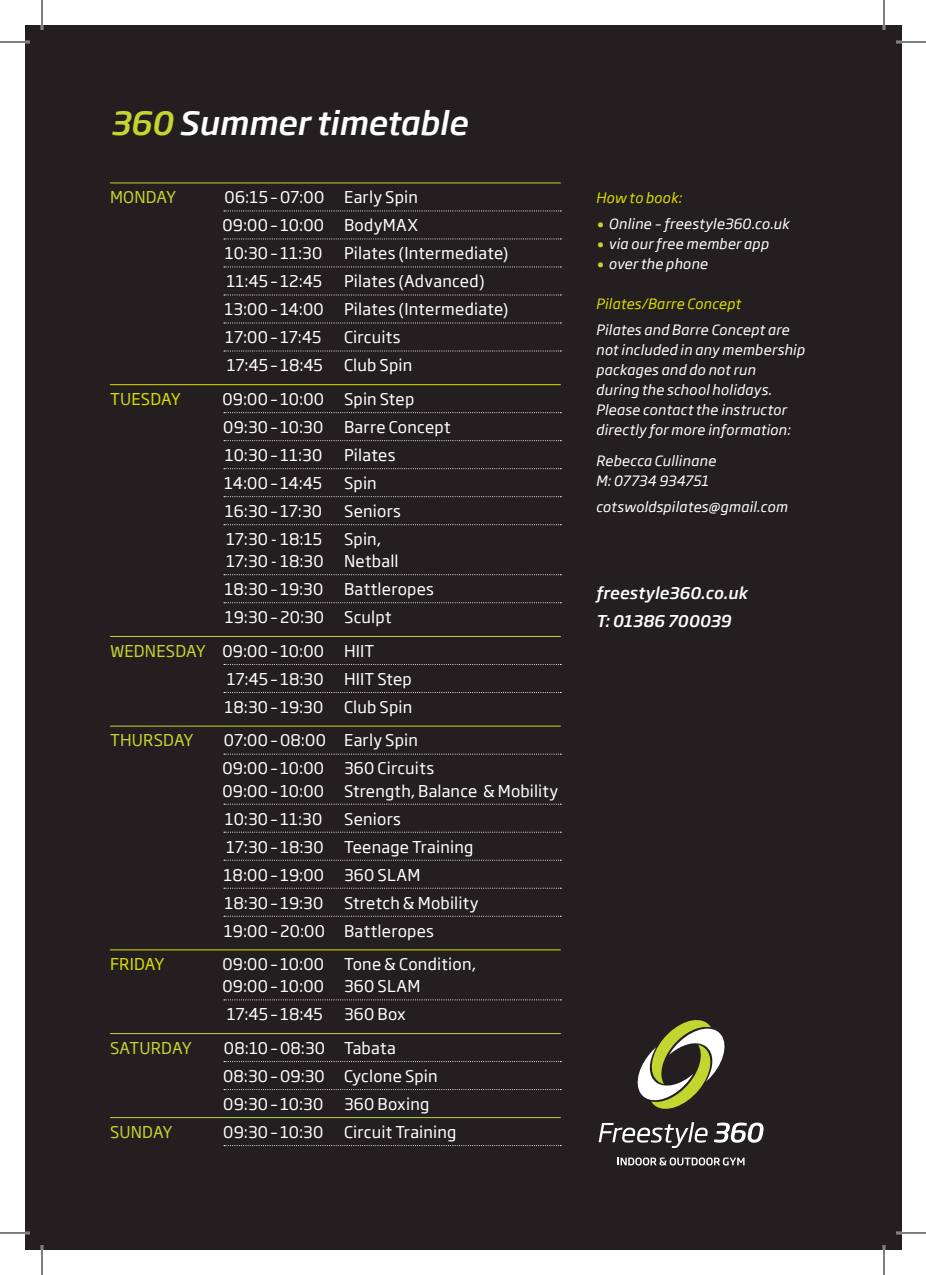
<style>
.page{position:relative;width:926px;height:1275px;background:#fff}
.page>*{position:absolute;margin:0;border:0;box-sizing:border-box;transform-origin:0 0}
.t1{font:italic 500 32px "Soho Gothic Std";color:#fff}
.t2{font:16px "Soho Gothic Std";letter-spacing:.015em;color:#fff}
.t3{font:italic 500 16px/28px "Soho Gothic Std";letter-spacing:.01em;color:#fff}
.t4{font:16px "Soho Gothic Std";letter-spacing:.005em;color:#c1d72f}
.t5{font:16px "Soho Gothic Std";letter-spacing:.005em;color:#dbdc00}
.t6{font:italic 14px/20px "Soho Gothic Std";letter-spacing:.02em;color:#fff}
.t7{font:italic 14px "Soho Gothic Std";letter-spacing:.02em;color:#dbdc00}
.s1{color:#c1d72f}
</style>
<div class="page">
<div style="left:25px;top:25px;width:876px;height:1225px;background:#231f20"></div>
<hr style="left:110px;top:182px;width:451px;height:1px;background:#c1d72f">
<svg style="left:224px;top:210px;width:337px;height:1px"></svg>
<svg style="left:224px;top:238px;width:337px;height:1px"></svg>
<svg style="left:224px;top:266px;width:337px;height:1px"></svg>
<svg style="left:224px;top:294px;width:337px;height:1px"></svg>
<svg style="left:224px;top:322px;width:337px;height:1px"></svg>
<svg style="left:224px;top:350px;width:337px;height:1px"></svg>
<hr style="left:110px;top:384px;width:451px;height:1px;background:#dbdc00">
<svg style="left:224px;top:412px;width:337px;height:1px"></svg>
<svg style="left:224px;top:440px;width:337px;height:1px"></svg>
<svg style="left:224px;top:468px;width:337px;height:1px"></svg>
<svg style="left:224px;top:496px;width:337px;height:1px"></svg>
<svg style="left:224px;top:524px;width:337px;height:1px"></svg>
<svg style="left:224px;top:574px;width:337px;height:1px"></svg>
<svg style="left:224px;top:602px;width:337px;height:1px"></svg>
<hr style="left:110px;top:636px;width:451px;height:1px;background:#c1d72f">
<svg style="left:224px;top:664px;width:337px;height:1px"></svg>
<svg style="left:224px;top:692px;width:337px;height:1px"></svg>
<hr style="left:110px;top:725px;width:451px;height:1px;background:#c1d72f">
<svg style="left:224px;top:753px;width:337px;height:1px"></svg>
<svg style="left:224px;top:803px;width:337px;height:1px"></svg>
<svg style="left:224px;top:831px;width:337px;height:1px"></svg>
<svg style="left:224px;top:859px;width:337px;height:1px"></svg>
<svg style="left:224px;top:887px;width:337px;height:1px"></svg>
<svg style="left:224px;top:915px;width:337px;height:1px"></svg>
<hr style="left:110px;top:949px;width:451px;height:1px;background:#dbdc00">
<svg style="left:224px;top:999px;width:337px;height:1px"></svg>
<hr style="left:110px;top:1033px;width:451px;height:1px;background:#c1d72f">
<svg style="left:224px;top:1061px;width:337px;height:1px"></svg>
<svg style="left:224px;top:1089px;width:337px;height:1px"></svg>
<hr style="left:110px;top:1117px;width:451px;height:1px;background:#c1d72f">
<svg style="left:224px;top:1145px;width:337px;height:1px"></svg>
<svg style="left:637px;top:1020px;width:88px;height:89px"></svg>
<svg style="left:599px;top:1122px;width:109px;height:26px"></svg>
<svg style="left:714px;top:1122px;width:49px;height:20px"></svg>
<svg style="left:618px;top:1157px;width:126px;height:8px"></svg>
<hr style="left:0;top:41px;width:30px;height:2px;background:#fff">
<hr style="left:896px;top:41px;width:30px;height:2px;background:#fff">
<hr style="left:0;top:1231px;width:30px;height:3px;background:#fff">
<hr style="left:896px;top:1231px;width:30px;height:3px;background:#fff">
<hr style="left:41px;top:0;width:2px;height:30px;background:#fff">
<hr style="left:41px;top:1245px;width:2px;height:30px;background:#fff">
<hr style="left:883px;top:0;width:2px;height:30px;background:#fff">
<hr style="left:883px;top:1245px;width:2px;height:30px;background:#fff">
<hr style="left:0;top:42px;width:30px;height:1px;background:#000">
<hr style="left:896px;top:42px;width:30px;height:1px;background:#000">
<hr style="left:0;top:1232px;width:30px;height:1px;background:#000">
<hr style="left:896px;top:1232px;width:30px;height:1px;background:#000">
<hr style="left:42px;top:0;width:1px;height:30px;background:#000">
<hr style="left:42px;top:1245px;width:1px;height:30px;background:#000">
<hr style="left:884px;top:0;width:1px;height:30px;background:#000">
<hr style="left:884px;top:1245px;width:1px;height:30px;background:#000">
<p class="t1" style="left:110px;top:103px;width:359px"><span class="s1">360</span> Summer timetable</p>
<p class="t4" style="left:110px;top:187px;width:68px">MONDAY</p>
<p class="t2" style="left:225px;top:187px;width:195px">06:15–07:00 Early Spin</p>
<p class="t2" style="left:222px;top:215px;width:197px">09:00–10:00 BodyMAX</p>
<p class="t2" style="left:225px;top:243px;width:99px">10:30–11:30</p>
<p class="t2" style="left:344px;top:243px;width:166px">Pilates (Intermediate)</p>
<p class="t2" style="left:226px;top:271px;width:97px">11:45–12:45</p>
<p class="t2" style="left:344px;top:271px;width:142px">Pilates (Advanced)</p>
<p class="t2" style="left:224px;top:299px;width:101px">13:00–14:00</p>
<p class="t2" style="left:344px;top:299px;width:166px">Pilates (Intermediate)</p>
<p class="t2" style="left:225px;top:327px;width:98px">17:00–17:45</p>
<p class="t2" style="left:344px;top:327px;width:58px">Circuits</p>
<p class="t2" style="left:227px;top:355px;width:98px">17:45–18:45</p>
<p class="t2" style="left:344px;top:355px;width:70px">Club Spin</p>
<p class="t5" style="left:110px;top:389px;width:72px">T<span class="s1">U</span>ESDAY</p>
<p class="t2" style="left:222px;top:389px;width:193px">09:00–10:00 Spin Step</p>
<p class="t2" style="left:223px;top:417px;width:101px">09:30–10:30</p>
<p class="t2" style="left:344px;top:417px;width:108px">Barre Concept</p>
<p class="t2" style="left:225px;top:445px;width:99px">10:30–11:30</p>
<p class="t2" style="left:344px;top:445px;width:53px">Pilates</p>
<p class="t2" style="left:224px;top:473px;width:100px">14:00–14:45</p>
<p class="t2" style="left:344px;top:473px;width:34px">Spin</p>
<p class="t2" style="left:225px;top:501px;width:99px">16:30–17:30</p>
<p class="t2" style="left:344px;top:501px;width:58px">Seniors</p>
<p class="t2" style="left:226px;top:529px;width:98px">17:30 - 18:15</p>
<p class="t2" style="left:344px;top:529px;width:39px">Spin,</p>
<p class="t2" style="left:226px;top:551px;width:99px">17:30 - 18:30</p>
<p class="t2" style="left:344px;top:551px;width:56px">Netball</p>
<p class="t2" style="left:224px;top:579px;width:100px">18:30–19:30</p>
<p class="t2" style="left:344px;top:579px;width:91px">Battleropes</p>
<p class="t2" style="left:225px;top:607px;width:168px">19:30–20:30 Sculpt</p>
<p class="t2" style="left:110px;top:641px;width:266px"><span class="s1">WEDNESDAY</span> 09:00–10:00 HIIT</p>
<p class="t2" style="left:227px;top:669px;width:98px">17:45–18:30</p>
<p class="t2" style="left:344px;top:669px;width:69px">HIIT Step</p>
<p class="t2" style="left:224px;top:697px;width:100px">18:30–19:30</p>
<p class="t2" style="left:344px;top:697px;width:70px">Club Spin</p>
<p class="t4" style="left:110px;top:730px;width:85px">THURSDAY</p>
<p class="t2" style="left:224px;top:730px;width:196px">07:00–08:00 Early Spin</p>
<p class="t2" style="left:222px;top:758px;width:213px">09:00–10:00 360 Circuits</p>
<p class="t2" style="left:222px;top:780px;width:337px">09:00–10:00 Strength, Balance &amp; Mobility</p>
<p class="t2" style="left:225px;top:808px;width:99px">10:30–11:30</p>
<p class="t2" style="left:344px;top:808px;width:58px">Seniors</p>
<p class="t2" style="left:226px;top:836px;width:99px">17:30–18:30</p>
<p class="t2" style="left:344px;top:836px;width:131px">Teenage Training</p>
<p class="t2" style="left:224px;top:864px;width:198px">18:00–19:00 360 SLAM</p>
<p class="t2" style="left:224px;top:892px;width:100px">18:30–19:30</p>
<p class="t2" style="left:344px;top:892px;width:136px">Stretch &amp; Mobility</p>
<p class="t2" style="left:224px;top:920px;width:212px">19:00–20:00 Battleropes</p>
<p class="t5" style="left:110px;top:954px;width:56px">FRIDAY</p>
<p class="t2" style="left:222px;top:954px;width:255px">09:00–10:00 Tone &amp; Condition,</p>
<p class="t2" style="left:222px;top:976px;width:199px">09:00–10:00 360 SLAM</p>
<p class="t2" style="left:227px;top:1004px;width:98px">17:45–18:45</p>
<p class="t2" style="left:344px;top:1004px;width:63px">360 Box</p>
<p class="t4" style="left:110px;top:1038px;width:83px">SATURDAY</p>
<p class="t2" style="left:224px;top:1038px;width:173px">08:10–08:30 Tabata</p>
<p class="t2" style="left:223px;top:1066px;width:216px">08:30–09:30 Cyclone Spin</p>
<p class="t2" style="left:223px;top:1094px;width:101px">09:30–10:30</p>
<p class="t2" style="left:344px;top:1094px;width:87px">360 Boxing</p>
<p class="t4" style="left:110px;top:1122px;width:64px">SUNDAY</p>
<p class="t2" style="left:223px;top:1122px;width:101px">09:30–10:30</p>
<p class="t2" style="left:344px;top:1122px;width:114px">Circuit Training</p>
<p class="t7" style="left:596px;top:189px;width:88px">How to book:</p>
<p class="t6" style="left:596px;top:214px;width:195px"><span class="s1">•</span> Online – freestyle360.co.uk</p>
<p class="t6" style="left:596px;top:234px;width:174px"><span class="s1">•</span> via our free member app</p>
<p class="t6" style="left:596px;top:254px;width:113px"><span class="s1">•</span> over the phone</p>
<p class="t7" style="left:596px;top:295px;width:146px">Pilates/Barre Concept</p>
<p class="t6" style="left:596px;top:320px;width:210px">Pilates and Barre Concept are not included in any membership packages and do not run<br>during the school holidays.<br>Please contact the instructor directly for more information:</p>
<p class="t6" style="left:596px;top:451px;width:122px">Rebecca Cullinane<br>M: 07734 934751</p>
<p class="t6" style="left:596px;top:497px;width:193px">cotswoldspilates@gmail.com</p>
<p class="t3" style="left:596px;top:579px;width:153px">freestyle360.co.uk<br>T: 01386 700039</p>
</div>
